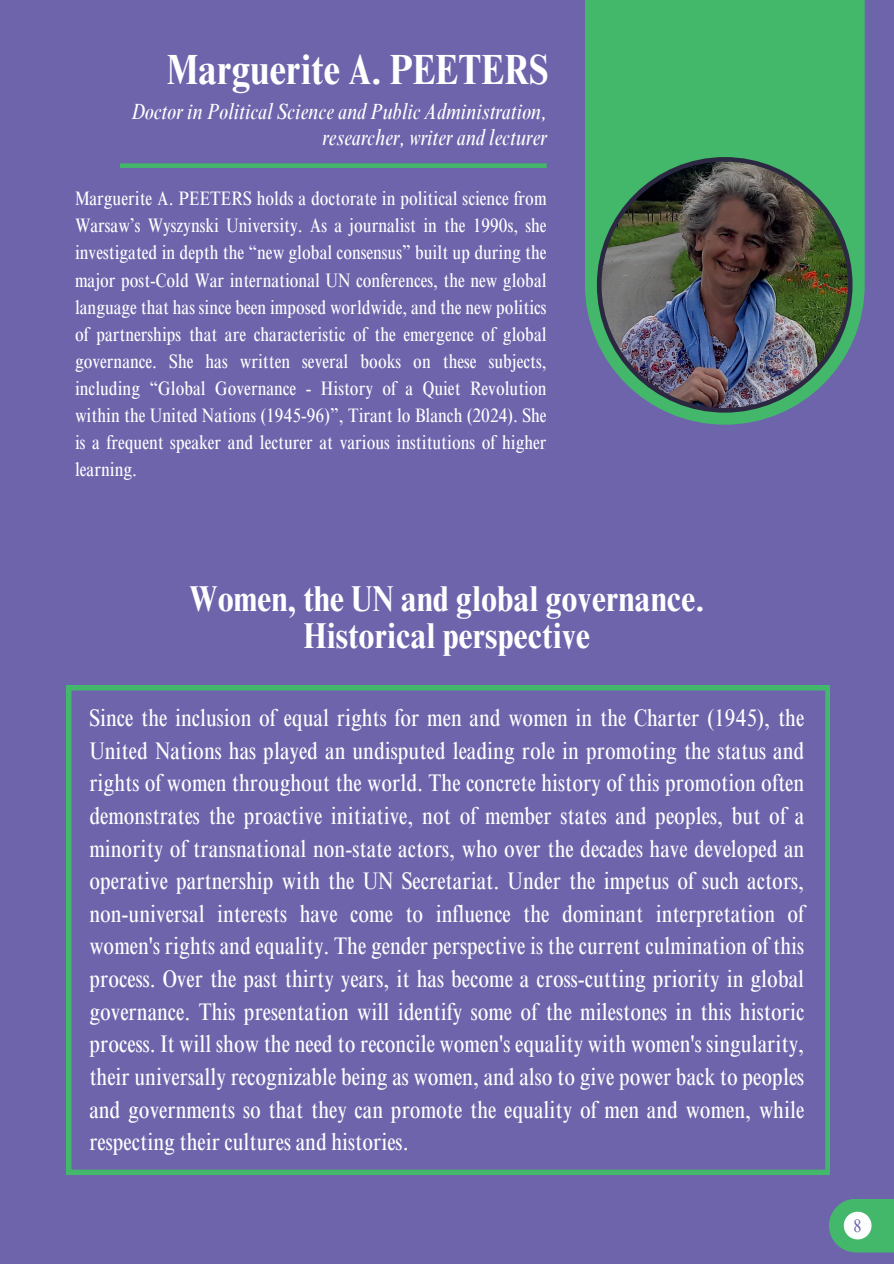
<style>
.page{position:relative;width:894px;height:1264px;background:#fff}
.page>*{position:absolute;margin:0;border:0;box-sizing:border-box;transform-origin:0 0}
.t1{font:700 condensed 42.15px "Times NRMT Pro";color:#fff}
.t2{font:700 condensed 36px/37.2px "Times NRMT Pro";color:#fff;text-align:center}
.t3{font:condensed 24px/32.7px "Times NRMT Pro";color:#fff;text-align:justify}
.t4{font:italic condensed 22.5px/25.8px "Times NRMT Pro";color:#fff;text-align:right}
.t5{font:condensed 19.5px/27px "Times NRMT Pro";color:#fff;text-align:justify}
.t6{font:condensed 18px "Times NRMT Pro";color:#6d64ac}
</style>
<div class="page">
<div style="left:0;top:0;width:893px;height:1263px;background:#6d64ac"></div>
<div style="left:120px;top:163px;width:426px;height:5px;background:#43b86b"></div>
<svg style="left:67px;top:686px;width:762px;height:488px"></svg>
<div style="left:584px;top:0;width:280px;height:424px;background:#43b86b"></div>
<img style="left:596px;top:157px;width:256px;height:255px">
<div style="left:828px;top:1198px;width:65px;height:54px;background:#43b86b"></div>
<svg style="left:843px;top:1211px;width:28px;height:28px"></svg>
<h1 class="t1" style="left:167px;top:46px;width:383px">Marguerite A. PEETERS</h1>
<p class="t4" style="left:131px;top:99px;width:416px">Doctor in Political Science and Public Administration, researcher, writer and lecturer</p>
<p class="t5" style="left:75px;top:185px;width:473px">Marguerite A. PEETERS holds a doctorate in political science from Warsaw’s Wyszynski University. As a journalist in the 1990s, she investigated in depth the “new global consensus” built up during the major post-Cold War international UN conferences, the new global language that has since been imposed worldwide, and the new politics of partnerships that are characteristic of the emergence of global governance. She has written several books on these subjects, including “Global Governance - History of a Quiet Revolution within the United Nations (1945-96)”, Tirant lo Blanch (2024). She is a frequent speaker and lecturer at various institutions of higher learning.</p>
<h2 class="t2" style="left:189px;top:580px;width:516px">Women, the UN and global governance.<br>Historical perspective</h2>
<p class="t3" style="left:89px;top:701px;width:716px">Since the inclusion of equal rights for men and women in the Charter (1945), the United Nations has played an undisputed leading role in promoting the status and rights of women throughout the world. The concrete history of this promotion often demonstrates the proactive initiative, not of member states and peoples, but of a minority of transnational non-state actors, who over the decades have developed an operative partnership with the UN Secretariat. Under the impetus of such actors, non-universal interests have come to influence the dominant interpretation of women's rights and equality. The gender perspective is the current culmination of this process. Over the past thirty years, it has become a cross-cutting priority in global governance. This presentation will identify some of the milestones in this historic process. It will show the need to reconcile women's equality with women's singularity, their universally recognizable being as women, and also to give power back to peoples and governments so that they can promote the equality of men and women, while respecting their cultures and histories.</p>
<p class="t6" style="left:853px;top:1215px;width:10px">8</p>
</div>
